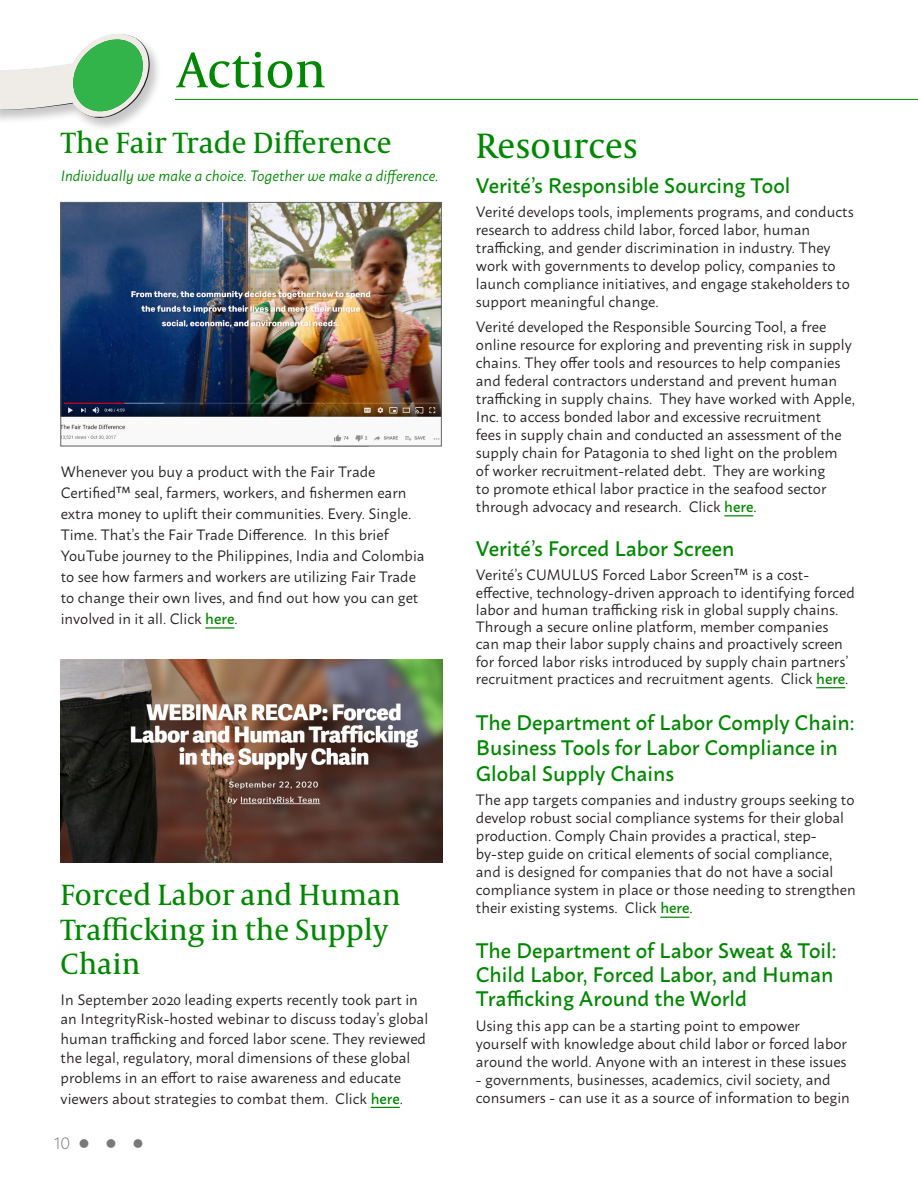
<style>
.page{position:relative;width:918px;height:1188px;background:#fff}
.page>*{position:absolute;margin:0;border:0;box-sizing:border-box;transform-origin:0 0}
.t1{font:51px "Capitolium News 2";color:#008701}
.t2{font:36px "Capitolium News 2";color:#008701}
.t3{font:30px/34.5px "Capitolium News 2";color:#008701}
.t4{font:500 21px/25.5px "Macho";color:#008701}
.t5{font:300 16.5px "Macho";color:#77797b}
.t6{font:15px/18px "Macho";color:#231f20}
.t7{font:italic 15px "Macho";color:#008701}
.s1{font-weight:500;color:#008701}
</style>
<div class="page">
<div style="left:0;top:33px;width:163px;height:99px;background:#231f20;opacity:.25"></div>
<svg style="left:0;top:33px;width:150px;height:86px"></svg>
<hr style="left:175px;top:99px;width:743px;height:1px;background:#008701">
<hr style="left:205px;top:627px;width:29px;height:2px;background:#008701">
<img style="left:63px;top:204px;width:377px;height:238px">
<div style="left:61px;top:202px;width:381px;height:244px;border:1px solid #636466"></div>
<svg style="left:371px;top:1107px;width:29px;height:1px"></svg>
<img style="left:61px;top:660px;width:381px;height:202px">
<svg style="left:724px;top:515px;width:29px;height:1px"></svg>
<svg style="left:816px;top:687px;width:29px;height:1px"></svg>
<svg style="left:660px;top:917px;width:29px;height:1px"></svg>
<p class="t1" style="left:177px;top:35px;width:151px">Action</p>
<p class="t3" style="left:61px;top:124px;width:332px">The Fair Trade Difference</p>
<p class="t7" style="left:61px;top:163px;width:379px">Individually we make a choice. Together we make a difference.</p>
<p class="t6" style="left:61px;top:460px;width:365px;line-height:21px">Whenever you buy a product with the Fair Trade Certified™ seal, farmers, workers, and fishermen earn extra money to uplift their communities. Every. Single.<br>Time. That’s the Fair Trade Difference. In this brief YouTube journey to the Philippines, India and Colombia to see how farmers and workers are utilizing Fair Trade to change their own lives, and find out how you can get involved in it all. Click <span class="s1">here</span>.</p>
<p class="t3" style="left:61px;top:877px;width:342px">Forced Labor and Human<br>Trafficking in the Supply<br>Chain</p>
<p class="t6" style="left:61px;top:988px;width:369px;line-height:19.5px">In September 2020 leading experts recently took part in an IntegrityRisk-hosted webinar to discuss today’s global human trafficking and forced labor scene. They reviewed the legal, regulatory, moral dimensions of these global problems in an effort to raise awareness and educate</p>
<p class="t6" style="left:61px;top:1088px;width:344px">viewers about strategies to combat them. Click <span class="s1">here</span>.</p>
<p class="t5" style="left:54px;top:1129px;width:91px">10 ●●●</p>
<p class="t2" style="left:476px;top:120px;width:164px">Resources</p>
<p class="t4" style="left:476px;top:170px;width:316px">Verité’s Responsible Sourcing Tool</p>
<p class="t6" style="left:476px;top:202px;width:379px">Verité develops tools, implements programs, and conducts research to address child labor, forced labor, human trafficking, and gender discrimination in industry. They work with governments to develop policy, companies to launch compliance initiatives, and engage stakeholders to support meaningful change.</p>
<p class="t6" style="left:476px;top:316px;width:381px">Verité developed the Responsible Sourcing Tool, a free online resource for exploring and preventing risk in supply chains. They offer tools and resources to help companies and federal contractors understand and prevent human trafficking in supply chains. They have worked with Apple, Inc. to access bonded labor and excessive recruitment<br>fees in supply chain and conducted an assessment of the supply chain for Patagonia to shed light on the problem<br>of worker recruitment-related debt. They are working<br>to promote ethical labor practice in the seafood sector through advocacy and research. Click <span class="s1">here</span>.</p>
<p class="t4" style="left:476px;top:534px;width:260px">Verité’s Forced Labor Screen</p>
<p class="t6" style="left:476px;top:565px;width:381px;line-height:17.2px">Verité’s CUMULUS Forced Labor Screen™ is a cost&shy;effective, technology-driven approach to identifying forced labor and human trafficking risk in global supply chains.<br>Through a secure online platform, member companies can map their labor supply chains and proactively screen for forced labor risks introduced by supply chain partners’ recruitment practices and recruitment agents. Click <span class="s1">here</span>.</p>
<p class="t4" style="left:476px;top:707px;width:380px">The Department of Labor Comply Chain:<br>Business Tools for Labor Compliance in<br>Global Supply Chains</p>
<p class="t6" style="left:476px;top:790px;width:382px">The app targets companies and industry groups seeking to develop robust social compliance systems for their global production. Comply Chain provides a practical, step&shy;by-step guide on critical elements of social compliance, and is designed for companies that do not have a social compliance system in place or those needing to strengthen their existing systems. Click <span class="s1">here</span>.</p>
<p class="t4" style="left:476px;top:936px;width:362px;line-height:24.2px">The Department of Labor Sweat &amp; Toil:<br>Child Labor, Forced Labor, and Human<br>Trafficking Around the World</p>
<p class="t6" style="left:476px;top:1015px;width:373px">Using this app can be a starting point to empower yourself with knowledge about child labor or forced labor around the world. Anyone with an interest in these issues</p>
<p class="t6" style="left:476px;top:1069px;width:376px">- governments, businesses, academics, civil society, and consumers - can use it as a source of information to begin</p>
</div>
